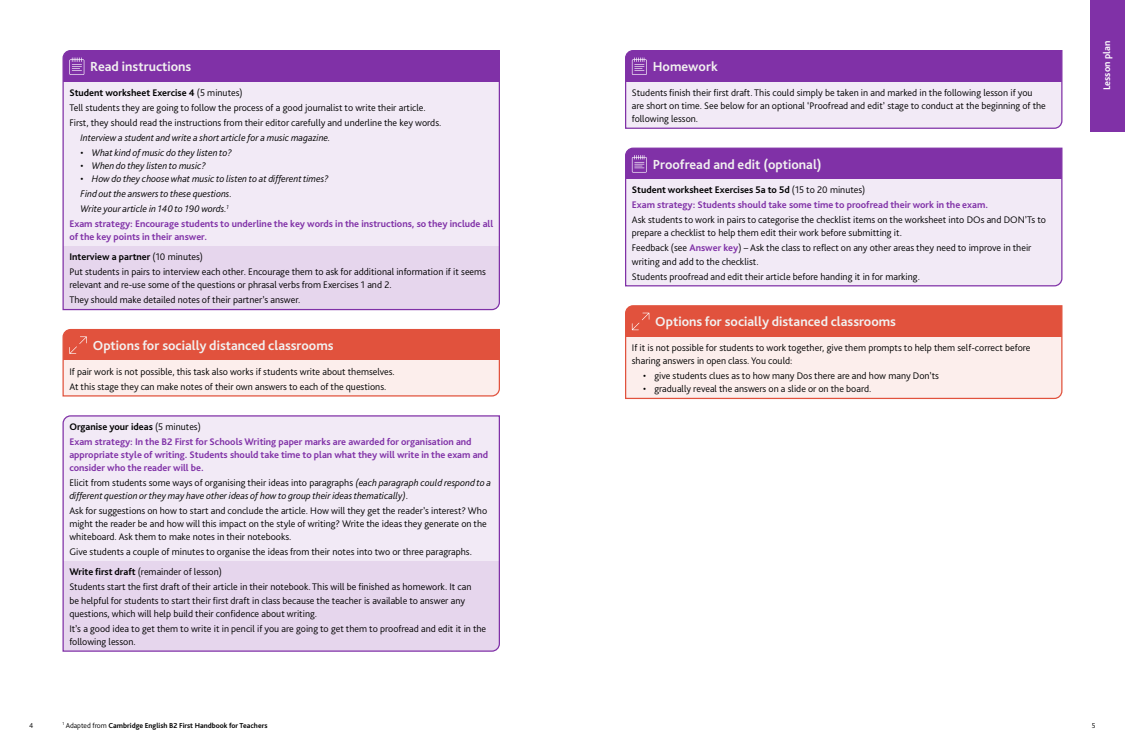
<style>
.page{position:relative;width:1125px;height:750px;background:#fff}
.page>*{position:absolute;margin:0;border:0;box-sizing:border-box;transform-origin:0 0}
.t1{font:700 13.75px "Bliss Pro";color:#f2f1f0}
.t2{font:300 10px/13.1px "Bliss Pro";color:#000}
.t3{font:700 10px/15px "Bliss Pro";color:#8031a7}
.t4{font:italic 300 10px/13.1px "Bliss Pro";color:#000}
.t5{font:700 10px "Bliss Pro";color:#fff}
.t6{font:700 7.5px "Bliss Pro";color:#000}
.t7{font:300 7.5px "Bliss Pro";color:#000}
.s1{font-weight:700}
.s2{font-style:normal}
.s3{color:#000}
.s4{font-weight:300;color:#000}
.s5{font-weight:700;color:#8031a7}
.s6{font-weight:300}
</style>
<div class="page">
<div style="left:1090px;top:0;width:35px;height:131px;background:#8031a7"></div>
<svg style="left:62px;top:50px;width:438px;height:261px;background:#e0cde9"></svg>
<svg style="left:625px;top:50px;width:438px;height:79px;background:#c19bd4"></svg>
<svg style="left:62px;top:329px;width:438px;height:68px;background:#efa499"></svg>
<svg style="left:625px;top:305px;width:438px;height:94px;background:#f2b6ad"></svg>
<svg style="left:62px;top:415px;width:438px;height:237px;background:#ebdff1"></svg>
<svg style="left:625px;top:147px;width:438px;height:140px;background:#d7bee3"></svg>
<h1 class="t1" style="left:90px;top:58px;width:103px">Read instructions</h1>
<p class="t2" style="left:69px;top:85px;width:374px;line-height:15px"><span class="s1">Student worksheet Exercise 4</span> (5 minutes)<br>Tell students they are going to follow the process of a good journalist to write their article.<br>First, they should read the instructions from their editor carefully and underline the key words.</p>
<p class="t4" style="left:81px;top:131px;width:251px">Interview a student and write a short article for a music magazine.</p>
<p class="t4" style="left:81px;top:146px;width:153px"><span class="s2">•</span> What kind of music do they listen to?</p>
<p class="t4" style="left:81px;top:159px;width:127px"><span class="s2">•</span> When do they listen to music?</p>
<p class="t4" style="left:81px;top:172px;width:250px"><span class="s2">•</span> How do they choose what music to listen to at different times?</p>
<p class="t4" style="left:81px;top:187px;width:153px">Find out the answers to these questions.</p>
<p class="t4" style="left:81px;top:202px;width:150px">Write your article in 140 to 190 words.<sup>1</sup></p>
<p class="t3" style="left:69px;top:216px;width:425px">Exam strategy: Encourage students to underline the key words in the instructions, so they include all</p>
<p class="t3" style="left:69px;top:226px;width:139px;line-height:20.1px">of the key points in their answer.<br><span class="s3">Interview a partner</span> <span class="s4">(10 minutes)</span></p>
<p class="t2" style="left:69px;top:265px;width:418px">Put students in pairs to interview each other. Encourage them to ask for additional information if it seems relevant and re-use some of the questions or phrasal verbs from Exercises 1 and 2.</p>
<p class="t2" style="left:69px;top:293px;width:233px">They should make detailed notes of their partner’s answer.</p>
<h1 class="t1" style="left:93px;top:337px;width:242px">Options for socially distanced classrooms</h1>
<p class="t2" style="left:69px;top:364px;width:327px;line-height:15px">If pair work is not possible, this task also works if students write about themselves.<br>At this stage they can make notes of their own answers to each of the questions.</p>
<p class="t3" style="left:69px;top:419px;width:404px"><span class="s3">Organise your ideas</span> <span class="s4">(5 minutes)<br></span>Exam strategy: In the B2 First for Schools Writing paper marks are awarded for organisation and</p>
<p class="t3" style="left:69px;top:448px;width:420px;line-height:13.1px">appropriate style of writing. Students should take time to plan what they will write in the exam and consider who the reader will be.</p>
<p class="t4" style="left:69px;top:476px;width:423px"><span class="s2">Elicit from students some ways of organising their ideas into paragraphs</span> (each paragraph could respond to a different question or they may have other ideas of how to group their ideas thematically)<span class="s2">.</span></p>
<p class="t2" style="left:69px;top:504px;width:419px;text-align:justify">Ask for suggestions on how to start and conclude the article. How will they get the reader’s interest? Who might the reader be and how will this impact on the style of writing? Write the ideas they generate on the whiteboard. Ask them to make notes in their notebooks.</p>
<p class="t2" style="left:69px;top:542px;width:404px;line-height:20.1px">Give students a couple of minutes to organise the ideas from their notes into two or three paragraphs.<br><span class="s1">Write first draft</span> (remainder of lesson)</p>
<p class="t2" style="left:69px;top:580px;width:404px">Students start the first draft of their article in their notebook. This will be finished as homework. It can be helpful for students to start their first draft in class because the teacher is available to answer any questions, which will help build their confidence about writing.</p>
<p class="t2" style="left:69px;top:622px;width:418px">It’s a good idea to get them to write it in pencil if you are going to get them to proofread and edit it in the following lesson.</p>
<h1 class="t1" style="left:653px;top:58px;width:67px">Homework</h1>
<p class="t2" style="left:632px;top:86px;width:416px">Students finish their first draft. This could simply be taken in and marked in the following lesson if you are short on time. See below for an optional ‘Proofread and edit’ stage to conduct at the beginning of the following lesson.</p>
<h1 class="t1" style="left:653px;top:156px;width:170px">Proofread and edit (optional)</h1>
<p class="t3" style="left:632px;top:182px;width:358px"><span class="s3">Student worksheet Exercises 5a to 5d</span> <span class="s4">(15 to 20 minutes)<br></span>Exam strategy: Students should take some time to proofread their work in the exam.</p>
<p class="t2" style="left:632px;top:213px;width:416px">Ask students to work in pairs to categorise the checklist items on the worksheet into DOs and DON’Ts to prepare a checklist to help them edit their work before submitting it.</p>
<p class="t2" style="left:632px;top:241px;width:401px">Feedback (see <span class="s5">Answer key</span>) – Ask the class to reflect on any other areas they need to improve in their writing and add to the checklist.</p>
<p class="t2" style="left:632px;top:269px;width:290px">Students proofread and edit their article before handing it in for marking.</p>
<h1 class="t1" style="left:655px;top:313px;width:242px">Options for socially distanced classrooms</h1>
<p class="t2" style="left:632px;top:341px;width:400px">If it is not possible for students to work together, give them prompts to help them self-correct before sharing answers in open class. You could:</p>
<p class="t2" style="left:643px;top:369px;width:297px">• give students clues as to how many Dos there are and how many Don’ts</p>
<p class="t2" style="left:643px;top:382px;width:230px">• gradually reveal the answers on a slide or on the board.</p>
<p class="t5" style="left:1101px;top:90px;width:51px;rotate:-90deg">Lesson plan</p>
<p class="t6" style="left:62px;top:721px;width:206px"><sup>1</sup> <span class="s6">Adapted from</span> Cambridge English B2 First Handbook for Teachers</p>
<p class="t7" style="left:29px;top:721px;width:6px">4</p>
<p class="t7" style="left:1092px;top:721px;width:5px">5</p>
</div>
